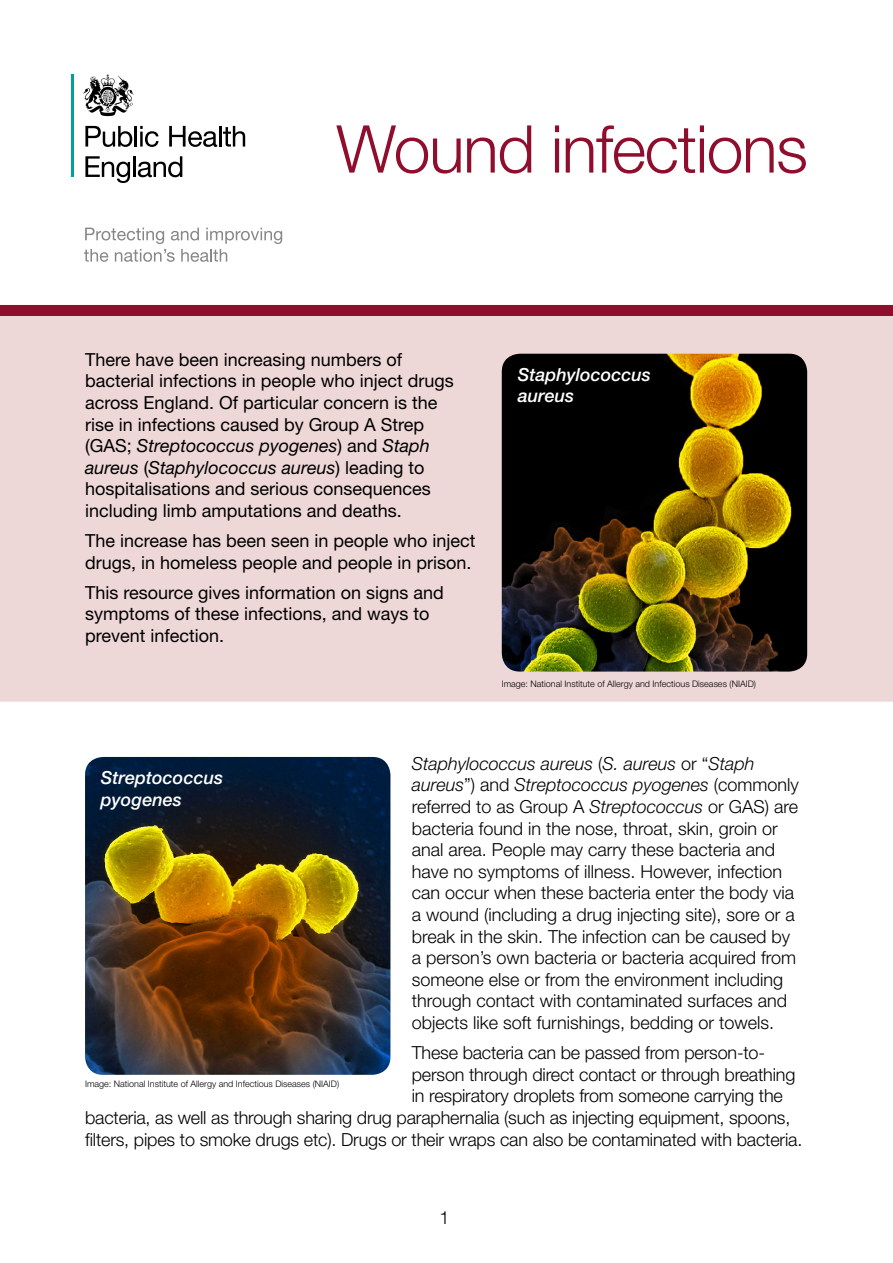
<style>
.page{position:relative;width:893px;height:1263px;background:#fff}
.page>*{position:absolute;margin:0;border:0;box-sizing:border-box;transform-origin:0 0}
.t1{font:300 66px "Helvetica Neue LT Std";letter-spacing:-.02em;color:#900e2d}
.t2{font:300 18px/21.6px "Helvetica Neue LT Std";color:#000}
.t3{font:18px/21.6px "Helvetica Neue LT Std";color:#000}
.t4{font:italic 500 18px/21.6px "Helvetica Neue LT Std";color:#fff}
.t5{font:300 9px "Helvetica Neue LT Std";color:#000}
.s1{font-style:italic}
</style>
<div class="page">
<hr style="left:71px;top:75px;width:2px;height:102px;background:#00a297">
<svg style="left:85px;top:126px;width:47px;height:21px"></svg>
<hr style="left:135px;top:126px;width:2px;height:21px;background:#000">
<svg style="left:140px;top:126px;width:19px;height:21px"></svg>
<svg style="left:169px;top:126px;width:48px;height:21px"></svg>
<hr style="left:219px;top:126px;width:2px;height:21px;background:#000">
<svg style="left:223px;top:126px;width:22px;height:21px"></svg>
<svg style="left:85px;top:156px;width:45px;height:27px"></svg>
<hr style="left:133px;top:156px;width:3px;height:21px;background:#000">
<svg style="left:138px;top:156px;width:44px;height:21px"></svg>
<svg style="left:83px;top:75px;width:51px;height:41px"></svg>
<svg style="left:84px;top:228px;width:198px;height:34px"></svg>
<div style="left:0;top:305px;width:893px;height:397px;background:#eed8d7"></div>
<div style="left:0;top:305px;width:892px;height:11px;background:#900e2d"></div>
<img style="left:502px;top:354px;width:305px;height:317px">
<img style="left:85px;top:757px;width:305px;height:318px">
<h1 class="t1" style="left:336px;top:109px;width:473px">Wound infections</h1>
<p class="t3" style="left:85px;top:348px;width:370px">There have been increasing numbers of bacterial infections in people who inject drugs across England. Of particular concern is the rise in infections caused by Group A Strep (GAS; <span class="s1">Streptococcus pyogenes</span>) and <span class="s1">Staph aureus</span> (<span class="s1">Staphylococcus aureus</span>) leading to hospitalisations and serious consequences including limb amputations and deaths.</p>
<p class="t3" style="left:85px;top:530px;width:392px">The increase has been seen in people who inject drugs, in homeless people and people in prison.</p>
<p class="t3" style="left:85px;top:581px;width:360px">This resource gives information on signs and symptoms of these infections, and ways to prevent infection.</p>
<p class="t4" style="left:518px;top:363px;width:135px">Staphylococcus aureus</p>
<p class="t5" style="left:502px;top:678px;width:256px">Image: National Institute of Allergy and Infectious Diseases (NIAID)</p>
<p class="t2" style="left:412px;top:752px;width:389px"><span class="s1">Staphylococcus aureus</span> (<span class="s1">S. aureus</span> or “<span class="s1">Staph aureus</span>”) and <span class="s1">Streptococcus pyogenes</span> (commonly referred to as Group A <span class="s1">Streptococcus</span> or GAS) are bacteria found in the nose, throat, skin, groin or anal area. People may carry these bacteria and have no symptoms of illness. However, infection can occur when these bacteria enter the body via a wound (including a drug injecting site), sore or a break in the skin. The infection can be caused by a person’s own bacteria or bacteria acquired from someone else or from the environment including through contact with contaminated surfaces and objects like soft furnishings, bedding or towels.</p>
<p class="t2" style="left:412px;top:1041px;width:355px">These bacteria can be passed from person-to-</p>
<p class="t2" style="left:412px;top:1063px;width:385px">person through direct contact or through breathing</p>
<p class="t2" style="left:412px;top:1085px;width:373px">in respiratory droplets from someone carrying the</p>
<p class="t2" style="left:85px;top:1106px;width:707px">bacteria, as well as through sharing drug paraphernalia (such as injecting equipment, spoons,</p>
<p class="t2" style="left:85px;top:1128px;width:719px">filters, pipes to smoke drugs etc). Drugs or their wraps can also be contaminated with bacteria.</p>
<p class="t4" style="left:101px;top:766px;width:124px">Streptococcus pyogenes</p>
<p class="t5" style="left:85px;top:1078px;width:256px">Image: National Institute of Allergy and Infectious Diseases (NIAID)</p>
<p class="t2" style="left:439px;top:1206px;width:12px">1</p>
</div>
